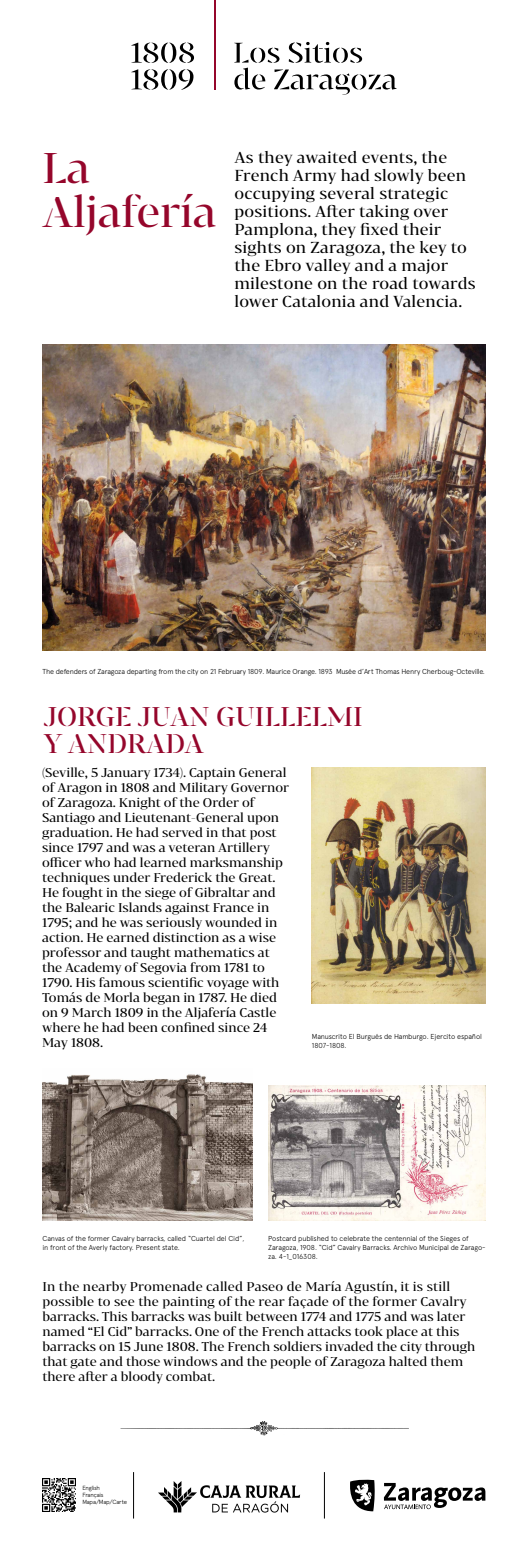
<style>
.page{position:relative;width:528px;height:1561px;background:#fff}
.page>*{position:absolute;margin:0;border:0;box-sizing:border-box;transform-origin:0 0}
.t1{font:40.5px/43.5px "Bw Darius Stencil";color:#95062b}
.t2{font:25.5px/27px "Bw Darius Stencil";color:#95062b}
.t3{font:15px/18px "Bw Darius";letter-spacing:.015em;color:#000}
.t4{font:12px/15px "Bw Darius";color:#000}
.t5{font:300 7.2px/9px "Apercu";letter-spacing:-.015em;color:#000}
.t6{font:300 6px/7.2px "Apercu";letter-spacing:-.035em;color:#000}
</style>
<div class="page">
<svg style="left:131px;top:69px;width:62px;height:21px"></svg>
<svg style="left:131px;top:43px;width:63px;height:20px"></svg>
<svg style="left:234px;top:42px;width:162px;height:53px"></svg>
<hr style="left:214px;top:0;width:1px;height:89px;background:#95062b">
<img style="left:43px;top:1074px;width:209px;height:146px">
<img style="left:311px;top:767px;width:174px;height:236px">
<img style="left:120px;top:1421px;width:288px;height:14px">
<img style="left:43px;top:344px;width:442px;height:306px">
<img style="left:268px;top:1085px;width:217px;height:135px">
<svg style="left:350px;top:1479px;width:24px;height:32px"></svg>
<svg style="left:383px;top:1482px;width:102px;height:27px"></svg>
<hr style="left:133px;top:1472px;width:1px;height:46px;background:#000">
<hr style="left:324px;top:1472px;width:1px;height:46px;background:#000">
<img style="left:158px;top:1481px;width:143px;height:32px">
<img style="left:43px;top:1478px;width:33px;height:33px">
<h1 class="t1" style="left:43px;top:144px;width:175px">La<br>Aljafería</h1>
<p class="t3" style="left:234px;top:147px;width:242px">As they awaited events, the<br>French Army had slowly been occupying several strategic positions. After taking over<br>Pamplona, they fixed their sights on Zaragoza, the key to the Ebro valley and a major milestone on the road towards lower Catalonia and Valencia.</p>
<p class="t5" style="left:42px;top:666px;width:443px">The defenders of Zaragoza departing from the city on 21 February 1809. Maurice Orange. 1893 Musée d’Art Thomas Henry Cherboug-Octeville.</p>
<h2 class="t2" style="left:43px;top:701px;width:320px">JORGE JUAN GUILLELMI<br>Y ANDRADA</h2>
<p class="t4" style="left:42px;top:764px;width:248px">(Seville, 5 January 1734). Captain General of Aragon in 1808 and Military Governor of Zaragoza. Knight of the Order of Santiago and Lieutenant-General upon graduation. He had served in that post since 1797 and was a veteran Artillery officer who had learned marksmanship techniques under Frederick the Great.<br>He fought in the siege of Gibraltar and the Balearic Islands against France in 1795; and he was seriously wounded in action. He earned distinction as a wise professor and taught mathematics at the Academy of Segovia from 1781 to 1790. His famous scientific voyage with Tomás de Morla began in 1787. He died on 9 March 1809 in the Aljafería Castle where he had been confined since 24<br>May 1808.</p>
<p class="t5" style="left:311px;top:1031px;width:171px">Manuscrito El Burgués de Hamburgo. Ejercito español<br>1807-1808.</p>
<p class="t5" style="left:43px;top:1234px;width:203px">Canvas of the former Cavalry barracks, called “Cuartel del Cid”, in front of the Averly factory. Present state.</p>
<p class="t5" style="left:268px;top:1234px;width:219px">Postcard published to celebrate the centennial of the Sieges of<br>Zaragoza, 1908. “Cid” Cavalry Barracks. Archivo Municipal de Zarago&shy;za. 4-1_016308.</p>
<p class="t4" style="left:42px;top:1278px;width:434px">In the nearby Promenade called Paseo de María Agustín, it is still possible to see the painting of the rear façade of the former Cavalry barracks. This barracks was built between 1774 and 1775 and was later named “El Cid” barracks. One of the French attacks took place at this barracks on 15 June 1808. The French soldiers invaded the city through that gate and those windows and the people of Zaragoza halted them there after a bloody combat.</p>
<p class="t6" style="left:82px;top:1483px;width:46px">English<br>Français<br>Mapa/Map/Carte</p>
</div>
